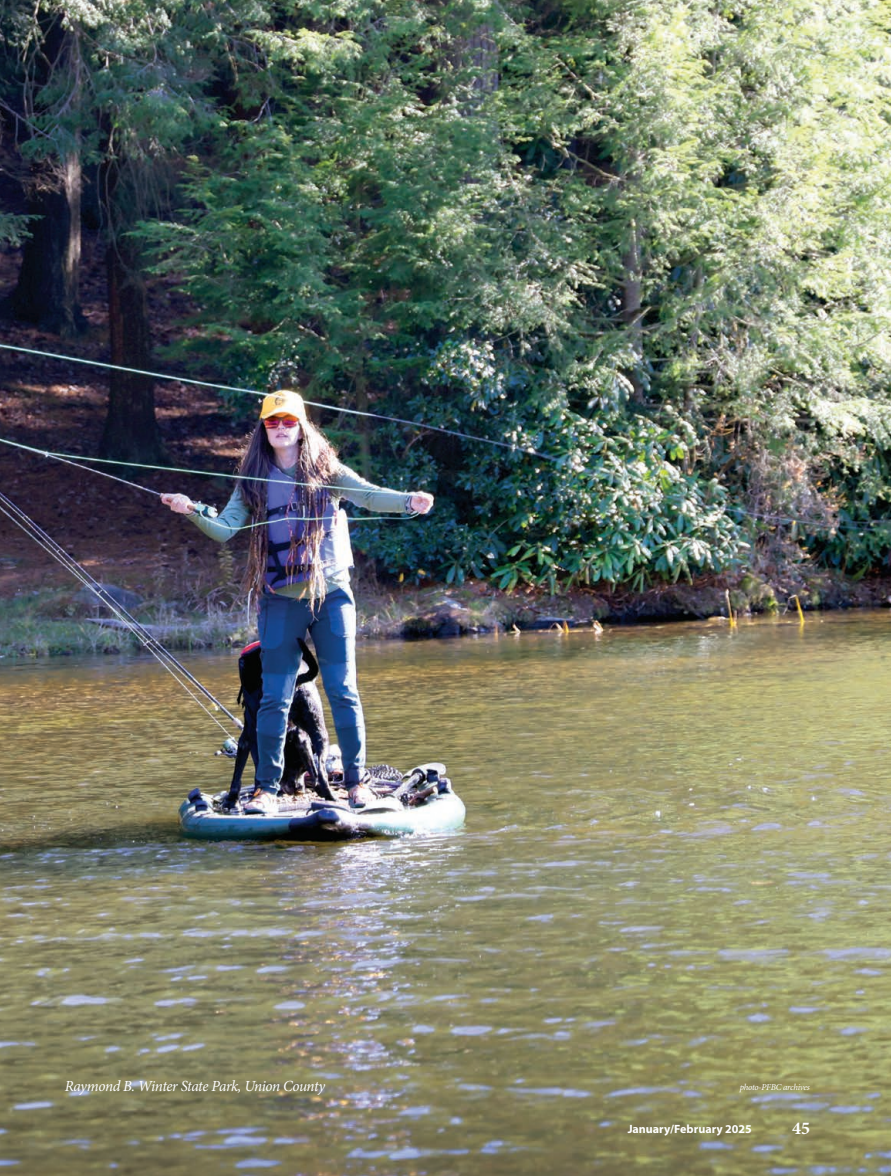
<style>
.page{position:relative;width:891px;height:1176px;background:#fff}
.page>*{position:absolute;margin:0;border:0;box-sizing:border-box;transform-origin:0 0}
.t1{font:700 18px "Minion Pro";color:#fff}
.new_body_text{font:italic 15.45px "Minion Pro";letter-spacing:-.03em;color:#fff}
.t2{font:700 12px "Myriad Pro";color:#fff}
.new_captions{font:italic 9px "Minion Pro";letter-spacing:-.03em;color:#fff}
</style>
<div class="page">
<img style="left:0;top:0;width:891px;height:1175px">
<p class="new_body_text" style="left:65px;top:1074px;width:262px">Raymond B. Winter State Park, Union County</p>
<p class="new_captions" style="left:740px;top:1080px;width:72px">photo-PFBC archives</p>
<p class="t2" style="left:628px;top:1120px;width:126px">January/February 2025</p>
<p class="t1" style="left:792px;top:1115px;width:19px">45</p>
</div>
